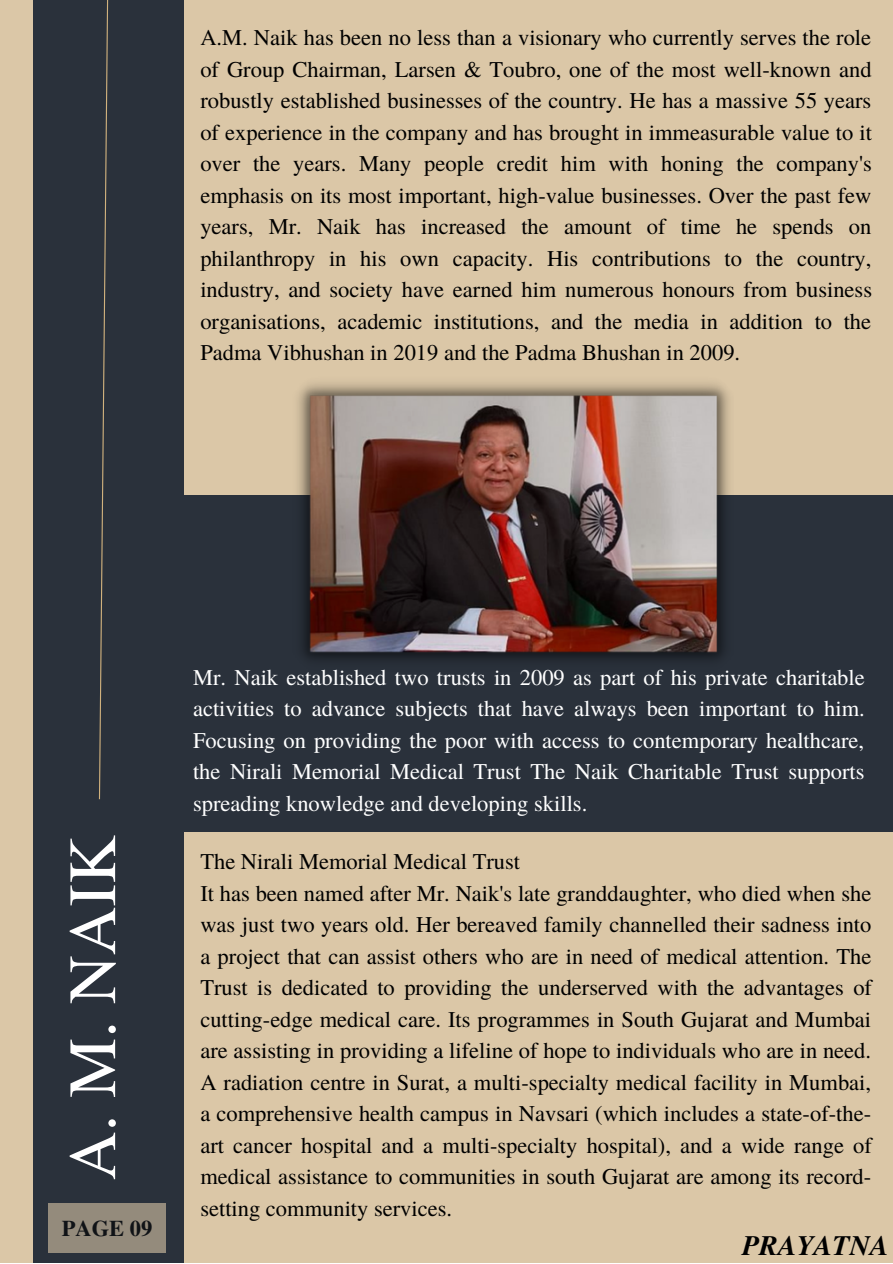
<style>
.page{position:relative;width:893px;height:1264px;background:#fff}
.page>*{position:absolute;margin:0;border:0;box-sizing:border-box;transform-origin:0 0}
.t1{font:67.5px "Te X Gyre Termes";color:#fff}
.t2{font:italic 700 28.05px "Te X Gyre Termes";color:#000}
.t3{font:22.5px/31.5px "Te X Gyre Termes";color:#000;text-align:justify}
.t4{font:22.5px/31.5px "Te X Gyre Termes";color:#fff;text-align:justify}
.t5{font:700 22.5px "Te X Gyre Termes";color:#000}
</style>
<div class="page">
<div style="left:0;top:0;width:892px;height:1262px;background:#dbc7a7"></div>
<div style="left:33px;top:0;width:150px;height:1262px;background:#2a313b"></div>
<svg style="left:98px;top:0;width:11px;height:800px"></svg>
<div style="left:49px;top:1203px;width:116px;height:49px;background:#948b7c"></div>
<div style="left:165px;top:495px;width:727px;height:336px;background:#2a313b"></div>
<img style="left:297px;top:383px;width:432px;height:276px">
<p class="t3" style="left:200px;top:21px;width:673px">A.M. Naik has been no less than a visionary who currently serves the role of Group Chairman, Larsen &amp; Toubro, one of the most well-known and robustly established businesses of the country. He has a massive 55 years of experience in the company and has brought in immeasurable value to it over the years. Many people credit him with honing the company's emphasis on its most important, high-value businesses. Over the past few years, Mr. Naik has increased the amount of time he spends on philanthropy in his own capacity. His contributions to the country, industry, and society have earned him numerous honours from business organisations, academic institutions, and the media in addition to the Padma Vibhushan in 2019 and the Padma Bhushan in 2009.</p>
<h1 class="t1" style="left:44px;top:1180px;width:346px;rotate:-90deg">A. M. NAIK</h1>
<p class="t5" style="left:62px;top:1210px;width:92px">PAGE 09</p>
<p class="t4" style="left:193px;top:660px;width:673px">Mr. Naik established two trusts in 2009 as part of his private charitable activities to advance subjects that have always been important to him.<br>Focusing on providing the poor with access to contemporary healthcare, the Nirali Memorial Medical Trust The Naik Charitable Trust supports spreading knowledge and developing skills.</p>
<p class="t3" style="left:200px;top:844px;width:673px;text-align:left">The Nirali Memorial Medical Trust<br>It has been named after Mr. Naik's late granddaughter, who died when she was just two years old. Her bereaved family channelled their sadness into a project that can assist others who are in need of medical attention. The Trust is dedicated to providing the underserved with the advantages of cutting-edge medical care. Its programmes in South Gujarat and Mumbai are assisting in providing a lifeline of hope to individuals who are in need.<br>A radiation centre in Surat, a multi-specialty medical facility in Mumbai, a comprehensive health campus in Navsari (which includes a state-of-the&shy;art cancer hospital and a multi-specialty hospital), and a wide range of medical assistance to communities in south Gujarat are among its record&shy;setting community services.</p>
<p class="t2" style="left:742px;top:1224px;width:148px">PRAYATNA</p>
</div>
